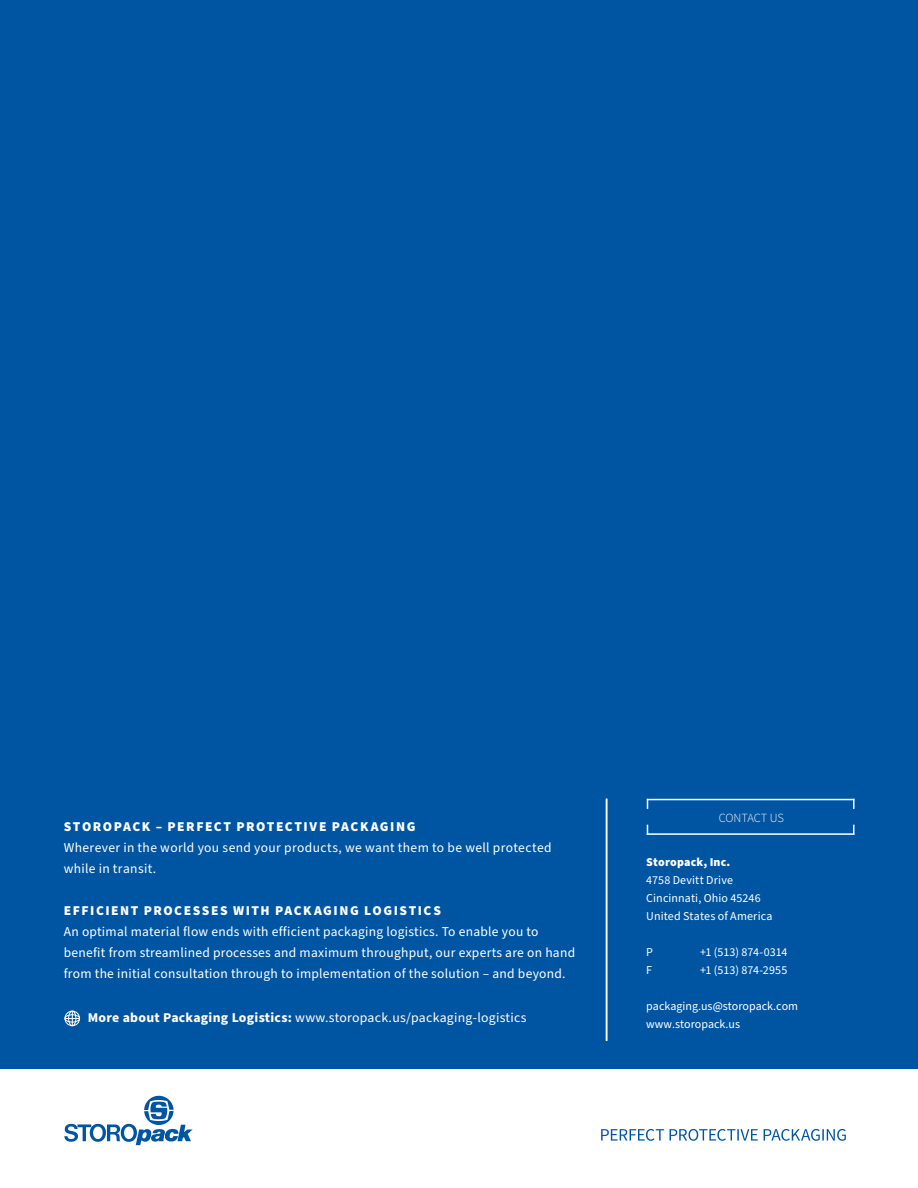
<style>
.page{position:relative;width:918px;height:1188px;background:#fff}
.page>*{position:absolute;margin:0;border:0;box-sizing:border-box;transform-origin:0 0}
.Text_body_white__regular__9{font:13.5px/21px "Source Sans Pro";letter-spacing:.02em;color:#fff}
.t1{font:900 13.5px "Source Sans Pro";letter-spacing:.11em;color:#fff}
.t2{font:300 12.45px "Source Sans Pro";letter-spacing:-.01em;color:#fff}
.t3{font:12px "Source Sans Pro";letter-spacing:.005em;color:#fff}
.t4{font:900 12px "Source Sans Pro";letter-spacing:.015em;color:#fff}
.s1{font-weight:700}
</style>
<div class="page">
<div style="left:0;top:0;width:918px;height:1068px;background:#0055a3"></div>
<svg style="left:64px;top:1096px;width:129px;height:49px"></svg>
<svg style="left:601px;top:1129px;width:245px;height:12px"></svg>
<hr style="left:606px;top:799px;width:1px;height:242px;background:#fff">
<hr style="left:647px;top:799px;width:207px;height:1px;background:#fff">
<svg style="left:853px;top:799px;width:2px;height:10px"></svg>
<hr style="left:647px;top:833px;width:207px;height:2px;background:#fff">
<svg style="left:65px;top:1011px;width:15px;height:15px"></svg>
<p class="t1" style="left:64px;top:818px;width:353px">STOROPACK – PERFECT PROTECTIVE PACKAGING</p>
<p class="Text_body_white__regular__9" style="left:64px;top:838px;width:489px">Wherever in the world you send your products, we want them to be well protected while in transit.</p>
<p class="t1" style="left:64px;top:902px;width:379px">EFFICIENT PROCESSES WITH PACKAGING LOGISTICS</p>
<p class="Text_body_white__regular__9" style="left:64px;top:922px;width:513px">An optimal material flow ends with efficient packaging logistics. To enable you to benefit from streamlined processes and maximum throughput, our experts are on hand from the initial consultation through to implementation of the solution – and beyond.</p>
<p class="Text_body_white__regular__9" style="left:88px;top:1007px;width:440px"><span class="s1">More about Packaging Logistics:</span> www.storopack.us/packaging-logistics</p>
<p class="t2" style="left:719px;top:810px;width:67px">CONTACT US</p>
<p class="t4" style="left:646px;top:854px;width:86px">Storopack, Inc.</p>
<p class="t3" style="left:646px;top:872px;width:88px">4758 Devitt Drive</p>
<p class="t3" style="left:646px;top:890px;width:116px">Cincinnati, Ohio 45246</p>
<p class="t3" style="left:646px;top:908px;width:128px">United States of America</p>
<p class="t3" style="left:646px;top:944px;width:8px">P</p>
<p class="t3" style="left:700px;top:944px;width:89px">+1 (513) 874-0314</p>
<p class="t3" style="left:646px;top:962px;width:7px">F</p>
<p class="t3" style="left:700px;top:962px;width:89px">+1 (513) 874-2955</p>
<p class="t3" style="left:646px;top:998px;width:153px">packaging.us@storopack.com</p>
<p class="t3" style="left:646px;top:1016px;width:95px">www.storopack.us</p>
</div>
